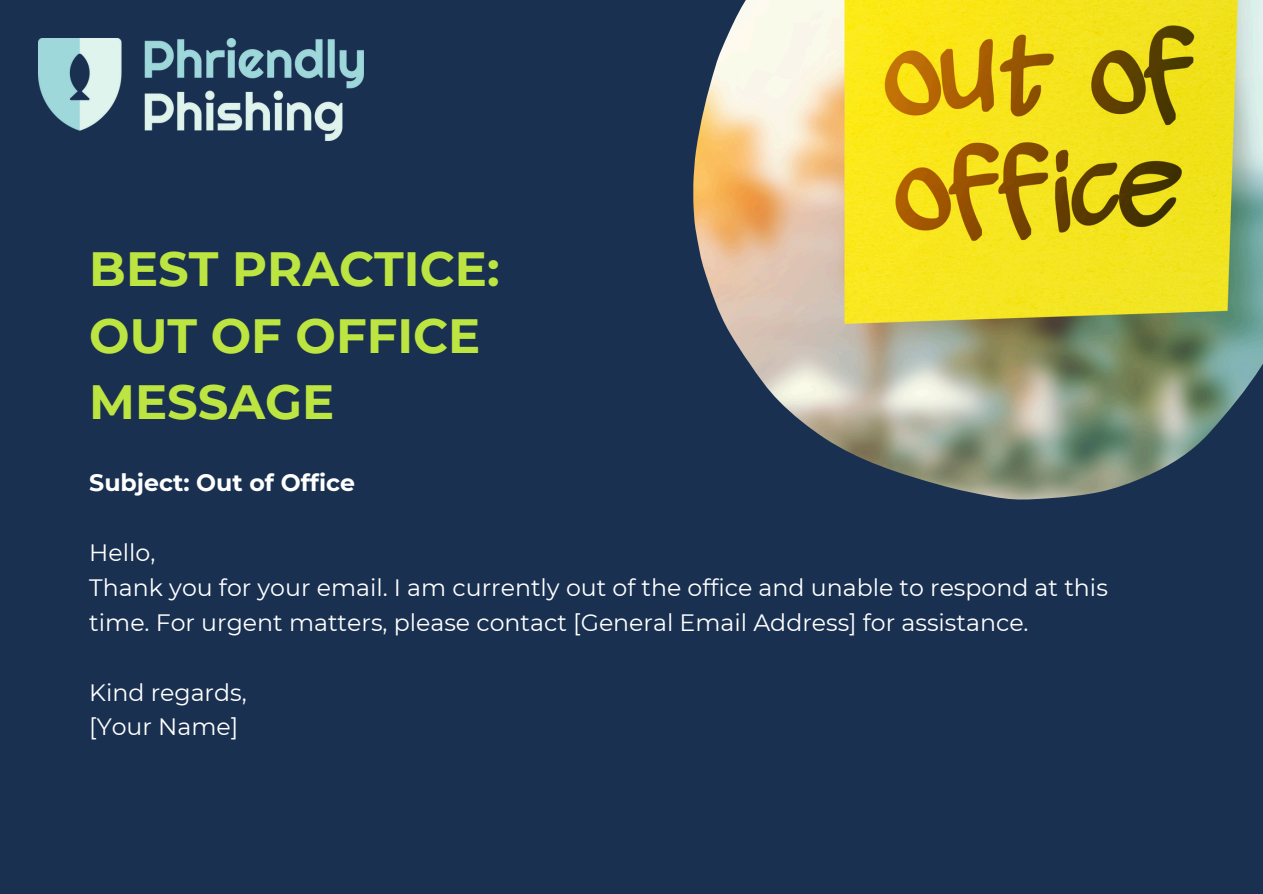
<style>
.page{position:relative;width:1263px;height:894px;background:#fff}
.page>*{position:absolute;margin:0;border:0;box-sizing:border-box;transform-origin:0 0}
.t1{font:700 48px/66.6px "Montserrat";color:#bde541}
.t2{font:23.7px/34.8px "Montserrat";color:#fff}
.t3{font:700 23.7px "Montserrat";color:#fff}
</style>
<div class="page">
<div style="left:0;top:0;width:1263px;height:893px;background:#193051"></div>
<img style="left:38px;top:39px;width:325px;height:101px">
<img style="left:693px;top:0;width:570px;height:499px">
<p class="t1" style="left:89px;top:235px;width:412px">BEST PRACTICE:<br>OUT OF OFFICE<br>MESSAGE</p>
<p class="t3" style="left:89px;top:468px;width:267px">Subject: Out of Office</p>
<h1 class="t2" style="left:89px;top:535px;width:68px">Hello,</h1>
<h2 class="t2" style="left:89px;top:569px;width:1020px">Thank you for your email. I am currently out of the office and unable to respond at this time. For urgent matters, please contact [General Email Address] for assistance.</h2>
<p class="t2" style="left:89px;top:674px;width:159px">Kind regards,</p>
<p class="t2" style="left:89px;top:709px;width:151px">[Your Name]</p>
</div>
